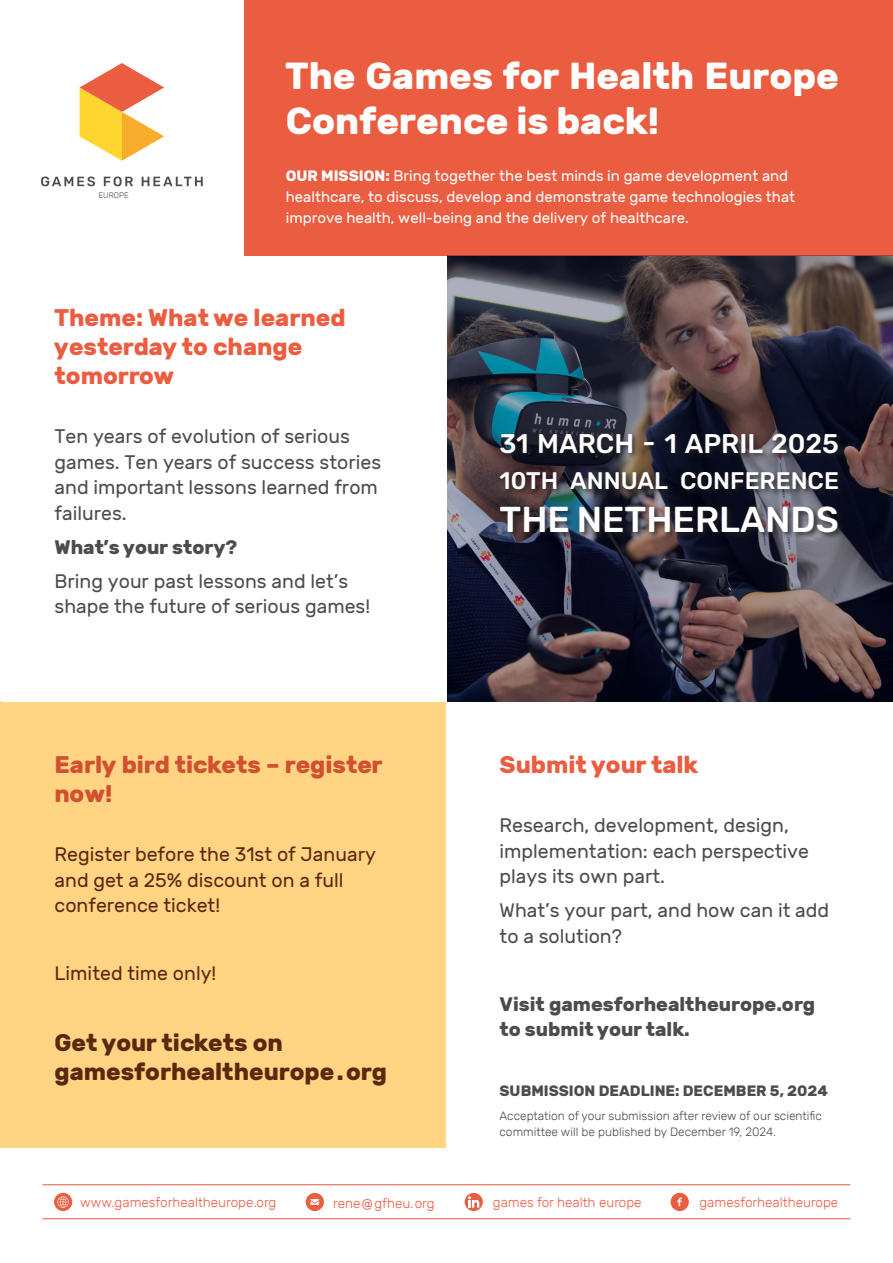
<style>
.page{position:relative;width:893px;height:1263px;background:#fff}
.page>*{position:absolute;margin:0;border:0;box-sizing:border-box;transform-origin:0 0}
.t1{font:700 37.5px/45px "Rubik";color:#fff}
.Shadow{font:500 36px "Rubik";color:#fff}
.Shadow-2{font:500 27px "Rubik";color:#fff}
.t2{font:700 24px/28.8px "Rubik";color:#eb5d40}
.Text{font:700 24px/28.8px "Rubik";color:#5a280f}
.t3{font:700 24px/28.8px "Rubik";color:#d25032}
.Shadow-3{font:500 24px "Rubik";color:#fff}
.Text-2{font:19.5px/25.5px "Rubik";color:#4b4c4d}
.Text-3{font:19.5px/25.5px "Rubik";color:#5a280f}
.Text-4{font:700 19.5px/25.5px "Rubik";color:#4b4c4d}
.t4{font:15px/21px "Rubik";color:#fff}
.Text-5{font:700 15px "Rubik";color:#4b4c4d}
.t5{font:300 13.5px "Rubik";color:#eb5d40}
.Text-6{font:300 12px/15.8px "Rubik";color:#4b4c4d}
.t6{font:300 7.95px "Rubik";color:#4b4c4d}
.s1{font-weight:700}
</style>
<div class="page">
<hr style="left:43px;top:1218px;width:807px;height:1px;background:#eb5d40">
<hr style="left:43px;top:1184px;width:807px;height:1px;background:#eb5d40">
<svg style="left:671px;top:1193px;width:18px;height:18px"></svg>
<svg style="left:306px;top:1193px;width:18px;height:18px"></svg>
<svg style="left:465px;top:1193px;width:18px;height:18px"></svg>
<div style="left:54px;top:1193px;width:18px;height:18px;background:#eb5d40;border-radius:50%"></div>
<svg style="left:57px;top:1196px;width:12px;height:12px"></svg>
<div style="left:0;top:702px;width:446px;height:446px;background:#ffd482"></div>
<div style="left:0;top:0;width:893px;height:255px;background:#eb5d40"></div>
<img style="left:447px;top:255px;width:446px;height:447px">
<div style="left:499px;top:432px;width:347px;height:108px;background:#231f20;opacity:.75"></div>
<div style="left:0;top:0;width:244px;height:262px;background:#fff"></div>
<svg style="left:41px;top:177px;width:54px;height:9px"></svg>
<svg style="left:104px;top:177px;width:29px;height:9px"></svg>
<svg style="left:142px;top:177px;width:61px;height:9px"></svg>
<svg style="left:80px;top:63px;width:84px;height:98px"></svg>
<p class="t6" style="left:98px;top:191px;width:32px">EUROPE</p>
<h1 class="t1" style="left:285px;top:55px;width:555px">The Games for Health Europe<br>Conference is back!</h1>
<p class="t4" style="left:286px;top:166px;width:511px"><span class="s1">OUR MISSION:</span> Bring together the best minds in game development and healthcare, to discuss, develop and demonstrate game technologies that improve health, well-being and the delivery of healthcare.</p>
<h2 class="t2" style="left:54px;top:304px;width:293px">Theme: What we learned yesterday to change tomorrow</h2>
<p class="Text-2" style="left:55px;top:425px;width:328px">Ten years of evolution of serious games. Ten years of success stories and important lessons learned from failures.</p>
<p class="Text-4" style="left:54px;top:535px;width:184px">What’s your story?</p>
<p class="Text-2" style="left:55px;top:569px;width:317px">Bring your past lessons and let’s shape the future of serious games!</p>
<h2 class="t3" style="left:55px;top:751px;width:330px">Early bird tickets – register now!</h2>
<p class="Text-3" style="left:55px;top:842px;width:323px">Register before the 31st of January and get a 25% discount on a full conference ticket!</p>
<p class="Text-3" style="left:55px;top:961px;width:163px">Limited time only!</p>
<p class="Text" style="left:55px;top:1029px;width:334px">Get your tickets on gamesforhealtheurope.org</p>
<p class="Shadow-2" style="left:500px;top:428px;width:341px">31 MARCH - 1 APRIL 2025</p>
<p class="Shadow-3" style="left:500px;top:467px;width:341px">10TH ANNUAL CONFERENCE</p>
<p class="Shadow" style="left:500px;top:499px;width:341px">THE NETHERLANDS</p>
<h2 class="t2" style="left:500px;top:751px;width:200px">Submit your talk</h2>
<p class="Text-2" style="left:500px;top:813px;width:311px">Research, development, design, implementation: each perspective plays its own part.</p>
<p class="Text-2" style="left:500px;top:898px;width:331px">What’s your part, and how can it add to a solution?</p>
<p class="Text-4" style="left:500px;top:992px;width:317px">Visit gamesforhealtheurope.org to submit your talk.</p>
<p class="Text-5" style="left:500px;top:1082px;width:330px">SUBMISSION DEADLINE: DECEMBER 5, 2024</p>
<p class="Text-6" style="left:500px;top:1108px;width:324px">Acceptation of your submission after review of our scientific committee will be published by December 19, 2024.</p>
<p class="t5" style="left:80px;top:1195px;width:198px">www.gamesforhealtheurope.org</p>
<p class="t5" style="left:333px;top:1196px;width:103px">rene@gfheu.org</p>
<p class="t5" style="left:493px;top:1195px;width:150px">games for health europe</p>
<p class="t5" style="left:699px;top:1195px;width:140px">gamesforhealtheurope</p>
</div>
